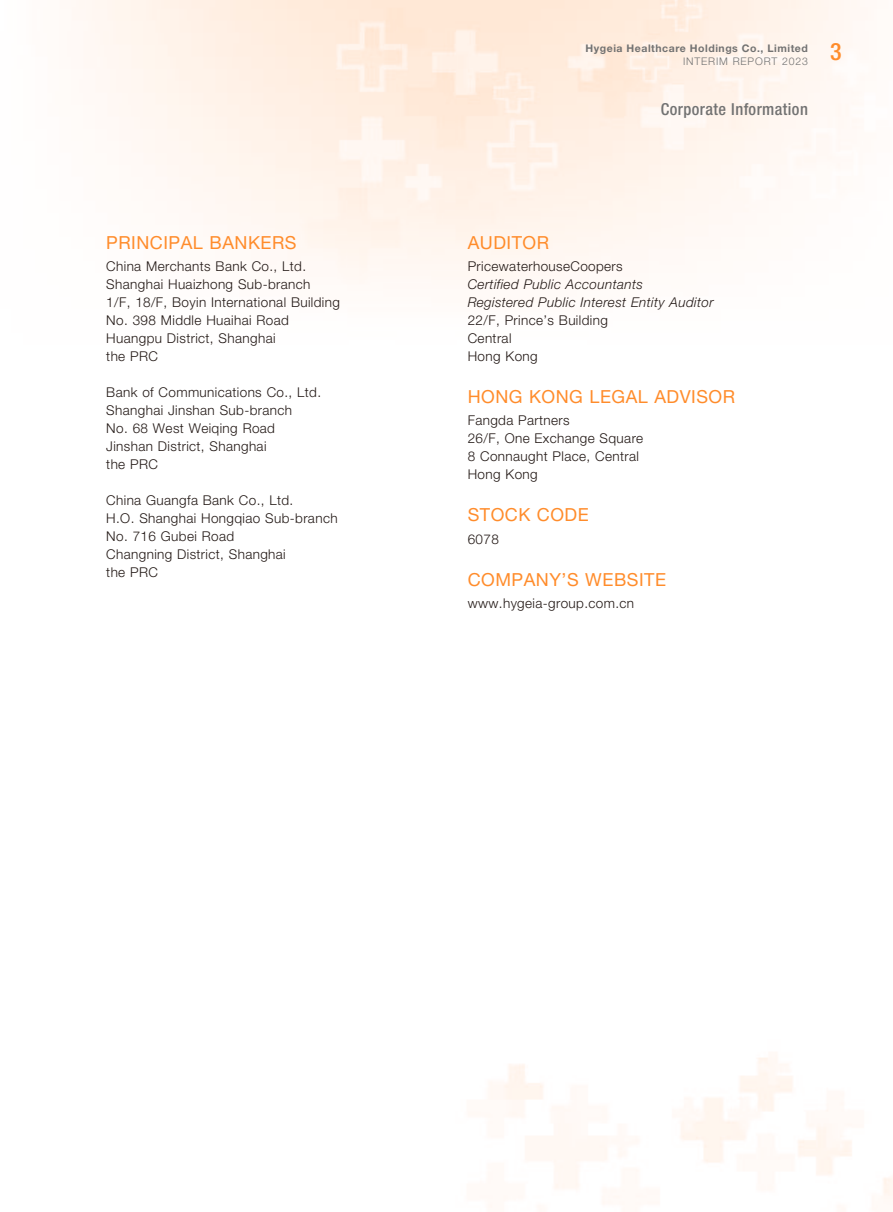
<style>
.page{position:relative;width:893px;height:1212px;background:#fff}
.page>*{position:absolute;margin:0;border:0;box-sizing:border-box;transform-origin:0 0}
.t1{font:500 condensed 24px "Helvetica Neue LT Std";color:#ff8c2b}
.t2{font:18px "Helvetica Neue LT Std";letter-spacing:.03em;color:#ff8c2b}
.t3{font:500 condensed 16.5px "Helvetica Neue LT Std";letter-spacing:.025em;color:#727272}
.t4{font:300 13.5px/18px "Helvetica Neue LT Std";letter-spacing:.03em;color:#231916}
.t5{font:italic 300 13.5px/18px "Helvetica Neue LT Std";letter-spacing:.03em;color:#231916}
.t6{font:700 10.5px "Helvetica Neue LT Std";letter-spacing:.05em;color:#727272}
.t7{font:300 10.5px "Helvetica Neue LT Std";letter-spacing:.08em;color:#727272}
</style>
<div class="page">
<h2 class="t2" style="left:106px;top:232px;width:192px">PRINCIPAL BANKERS</h2>
<p class="t4" style="left:106px;top:257px;width:235px">China Merchants Bank Co., Ltd.<br>Shanghai Huaizhong Sub-branch<br>1/F, 18/F, Boyin International Building<br>No. 398 Middle Huaihai Road<br>Huangpu District, Shanghai<br>the PRC</p>
<p class="t4" style="left:106px;top:383px;width:216px">Bank of Communications Co., Ltd.<br>Shanghai Jinshan Sub-branch<br>No. 68 West Weiqing Road<br>Jinshan District, Shanghai<br>the PRC</p>
<p class="t4" style="left:106px;top:491px;width:233px">China Guangfa Bank Co., Ltd.<br>H.O. Shanghai Hongqiao Sub-branch<br>No. 716 Gubei Road<br>Changning District, Shanghai<br>the PRC</p>
<p class="t6" style="left:586px;top:41px;width:224px">Hygeia Healthcare Holdings Co., Limited</p>
<p class="t7" style="left:683px;top:55px;width:126px">INTERIM REPORT 2023</p>
<p class="t3" style="left:661px;top:99px;width:149px">Corporate Information</p>
<h1 class="t1" style="left:830px;top:38px;width:13px">3</h1>
<h2 class="t2" style="left:468px;top:232px;width:83px">AUDITOR</h2>
<p class="t4" style="left:468px;top:257px;width:156px">PricewaterhouseCoopers</p>
<p class="t5" style="left:468px;top:275px;width:247px">Certified Public Accountants<br>Registered Public Interest Entity Auditor</p>
<p class="t4" style="left:468px;top:311px;width:142px">22/F, Prince’s Building<br>Central<br>Hong Kong</p>
<h2 class="t2" style="left:468px;top:386px;width:269px">HONG KONG LEGAL ADVISOR</h2>
<p class="t4" style="left:468px;top:411px;width:177px">Fangda Partners<br>26/F, One Exchange Square<br>8 Connaught Place, Central<br>Hong Kong</p>
<h2 class="t2" style="left:468px;top:504px;width:123px">STOCK CODE</h2>
<p class="t4" style="left:468px;top:529px;width:33px">6078</p>
<h2 class="t2" style="left:468px;top:568px;width:200px">COMPANY’S WEBSITE</h2>
<p class="t4" style="left:468px;top:594px;width:168px">www.hygeia-group.com.cn</p>
</div>
